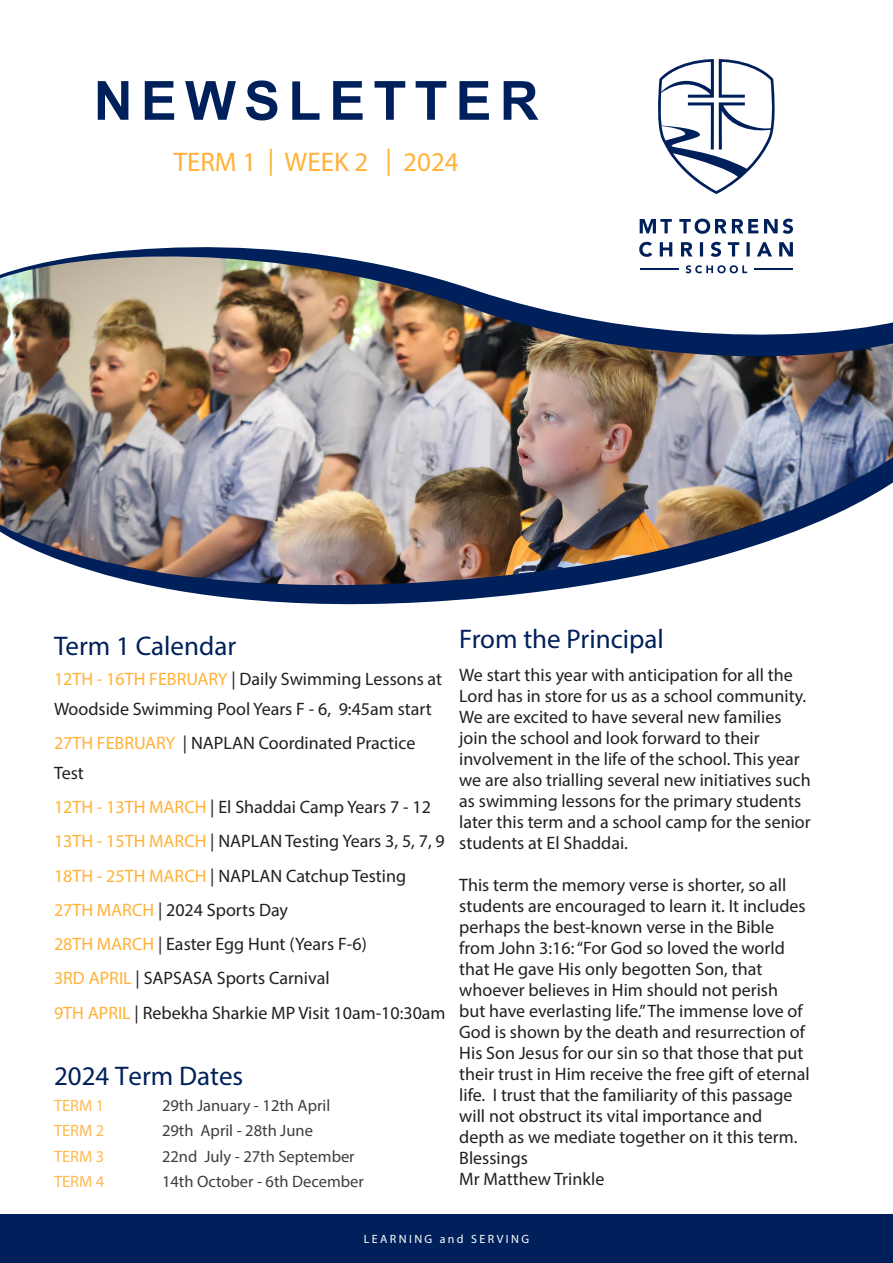
<style>
.page{position:relative;width:893px;height:1263px;background:#fff}
.page>*{position:absolute;margin:0;border:0;box-sizing:border-box;transform-origin:0 0}
.t1{font:700 54px "Arial";letter-spacing:.15em;color:#00205b}
.t2{font:27px "Myriad Pro";color:#00205b}
.t3{font:27px "Myriad Pro";color:#ffb238}
.t4{font:18px/21px "Myriad Pro";color:#231f20}
.t5{font:16.5px "Myriad Pro";color:#3e3e3f}
.t6{font:16.5px "Myriad Pro";color:#ffb94f}
.t7{font:12px "Myriad Pro";letter-spacing:.2em;color:#fff}
.s1{color:#ffb238}
</style>
<div class="page">
<div style="left:0;top:1214px;width:893px;height:49px;background:#00205b"></div>
<svg style="left:158px;top:587px;width:414px;height:18px;fill:#00205b"></svg>
<img style="left:0;top:367px;width:893px;height:220px">
<img style="left:0;top:345px;width:893px;height:22px">
<img style="left:0;top:218px;width:893px;height:127px">
<svg style="left:658px;top:59px;width:117px;height:135px"></svg>
<svg style="left:686px;top:265px;width:61px;height:8px"></svg>
<hr style="left:754px;top:269px;width:39px;height:1px;background:#00205b">
<hr style="left:640px;top:269px;width:38px;height:1px;background:#00205b">
<svg style="left:640px;top:219px;width:153px;height:15px"></svg>
<svg style="left:639px;top:242px;width:154px;height:15px"></svg>
<p class="t1" style="left:94px;top:63px;width:446px">NEWSLETTER</p>
<p class="t3" style="left:174px;top:145px;width:286px">TERM 1 | WEEK 2 | 2024</p>
<p class="t2" style="left:54px;top:629px;width:184px">Term 1 Calendar</p>
<p class="t4" style="left:54px;top:663px;width:390px;line-height:30px"><span class="s1">12TH - 16TH FEBRUARY</span> | Daily Swimming Lessons at<br>Woodside Swimming Pool Years F - 6, 9:45am start</p>
<p class="t4" style="left:54px;top:727px;width:363px;line-height:30px"><span class="s1">27TH FEBRUARY</span> | NAPLAN Coordinated Practice<br>Test</p>
<p class="t4" style="left:54px;top:796px;width:378px"><span class="s1">12TH - 13TH MARCH</span> | El Shaddai Camp Years 7 - 12</p>
<p class="t4" style="left:54px;top:830px;width:392px"><span class="s1">13TH - 15TH MARCH</span> | NAPLAN Testing Years 3, 5, 7, 9</p>
<p class="t4" style="left:54px;top:865px;width:354px"><span class="s1">18TH - 25TH MARCH</span> | NAPLAN Catchup Testing</p>
<p class="t4" style="left:54px;top:899px;width:236px"><span class="s1">27TH MARCH</span> | 2024 Sports Day</p>
<p class="t4" style="left:54px;top:933px;width:314px"><span class="s1">28TH MARCH</span> | Easter Egg Hunt (Years F-6)</p>
<p class="t4" style="left:54px;top:967px;width:277px"><span class="s1">3RD APRIL</span> | SAPSASA Sports Carnival</p>
<p class="t4" style="left:54px;top:1002px;width:393px"><span class="s1">9TH APRIL</span> | Rebekha Sharkie MP Visit 10am-10:30am</p>
<p class="t2" style="left:54px;top:1059px;width:191px">2024 Term Dates</p>
<p class="t6" style="left:54px;top:1095px;width:52px">TERM 1</p>
<p class="t5" style="left:162px;top:1095px;width:170px">29th January - 12th April</p>
<p class="t6" style="left:54px;top:1120px;width:52px">TERM 2</p>
<p class="t5" style="left:162px;top:1120px;width:152px">29th April - 28th June</p>
<p class="t6" style="left:54px;top:1146px;width:52px">TERM 3</p>
<p class="t5" style="left:162px;top:1146px;width:194px">22nd July - 27th September</p>
<p class="t6" style="left:54px;top:1171px;width:52px">TERM 4</p>
<p class="t5" style="left:162px;top:1171px;width:203px">14th October - 6th December</p>
<p class="t2" style="left:459px;top:622px;width:206px">From the Principal</p>
<p class="t4" style="left:459px;top:664px;width:353px">We start this year with anticipation for all the Lord has in store for us as a school community.<br>We are excited to have several new families join the school and look forward to their involvement in the life of the school. This year we are also trialling several new initiatives such as swimming lessons for the primary students later this term and a school camp for the senior students at El Shaddai.</p>
<p class="t4" style="left:459px;top:874px;width:352px">This term the memory verse is shorter, so all students are encouraged to learn it. It includes perhaps the best-known verse in the Bible from John 3:16: “For God so loved the world that He gave His only begotten Son, that whoever believes in Him should not perish<br>but have everlasting life.” The immense love of God is shown by the death and resurrection of His Son Jesus for our sin so that those that put their trust in Him receive the free gift of eternal life. I trust that the familiarity of this passage will not obstruct its vital importance and depth as we mediate together on it this term.</p>
<p class="t4" style="left:459px;top:1147px;width:70px">Blessings</p>
<p class="t4" style="left:459px;top:1168px;width:147px">Mr Matthew Trinkle</p>
<p class="t7" style="left:364px;top:1231px;width:167px">LEARNING and SERVING</p>
</div>
